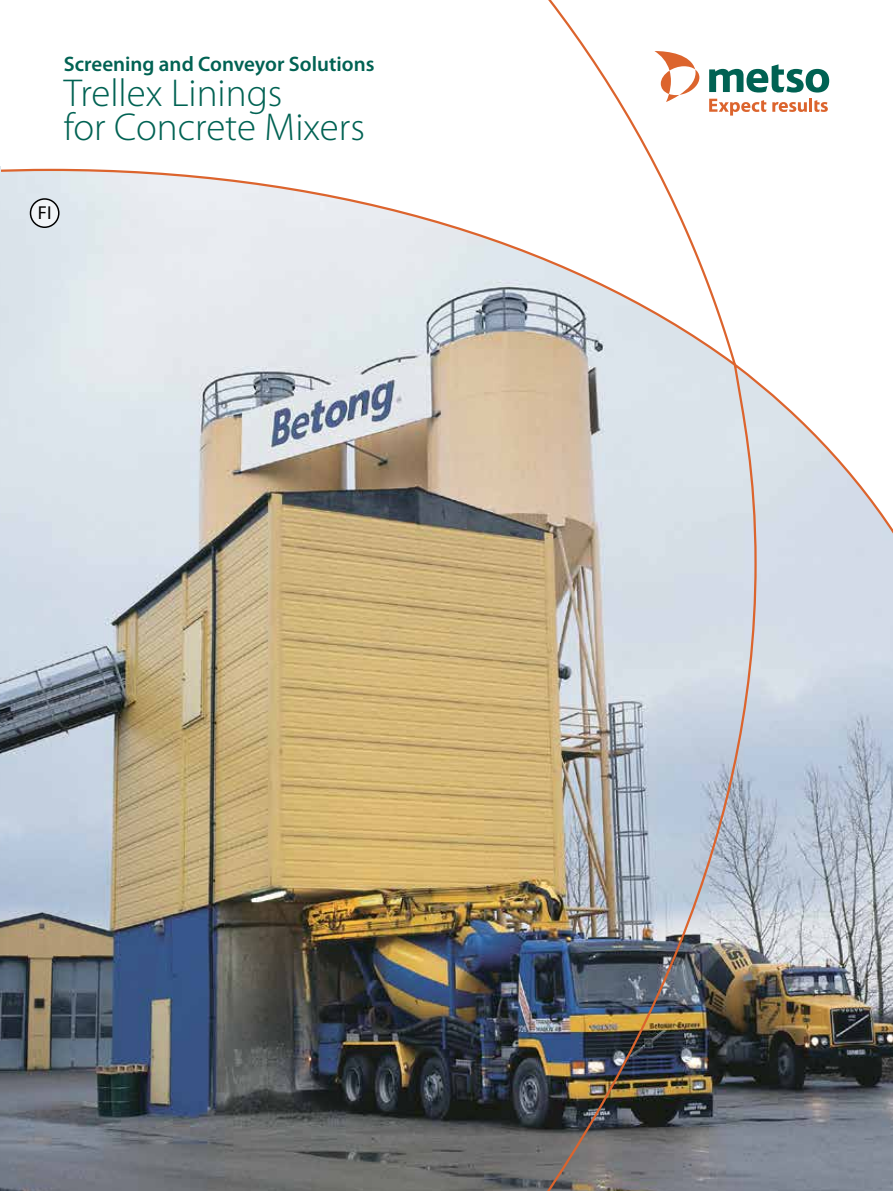
<style>
.page{position:relative;width:893px;height:1191px;background:#fff}
.page>*{position:absolute;margin:0;border:0;box-sizing:border-box;transform-origin:0 0}
.t1{font:300 39px/34.5px "Myriad Pro";color:#006253}
.t2{font:600 21px "Myriad Pro";color:#006253}
.t3{font:18.75px "Myriad Pro";color:#000}
</style>
<div class="page">
<svg style="left:2px;top:0;width:733px;height:361px"></svg>
<img style="left:2px;top:361px;width:891px;height:830px">
<svg style="left:709px;top:64px;width:120px;height:29px"></svg>
<svg style="left:654px;top:51px;width:45px;height:51px"></svg>
<svg style="left:709px;top:99px;width:57px;height:17px"></svg>
<svg style="left:772px;top:99px;width:56px;height:13px"></svg>
<svg style="left:30px;top:199px;width:29px;height:29px"></svg>
<div style="left:30px;top:198px;width:30px;height:30px;border:2px solid #000;border-radius:50%"></div>
<p class="t2" style="left:64px;top:53px;width:312px">Screening and Conveyor Solutions</p>
<p class="t1" style="left:64px;top:76px;width:303px">Trellex Linings<br>for Concrete Mixers</p>
<p class="t3" style="left:38px;top:203px;width:15px">FI</p>
</div>
